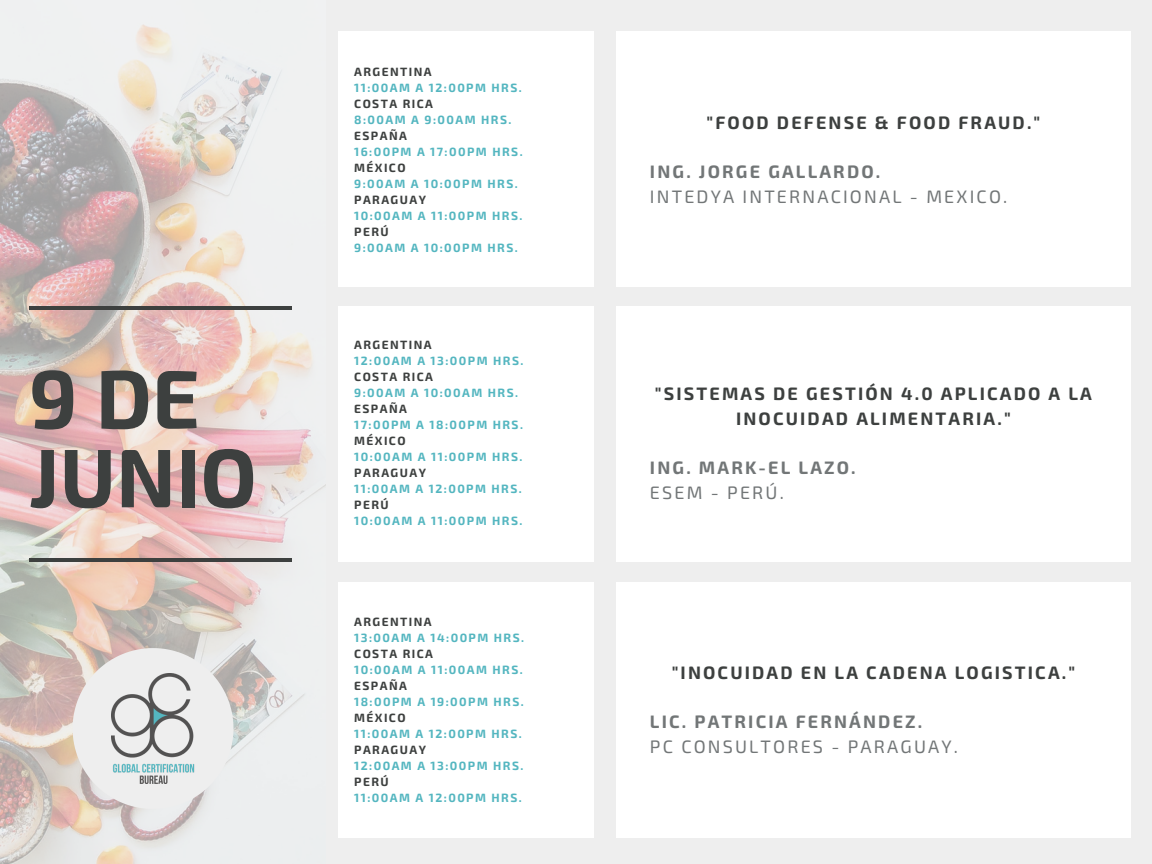
<style>
.page{position:relative;width:1152px;height:864px;background:#eee}
.page>*{position:absolute;margin:0;border:0;box-sizing:border-box;transform-origin:0 0}
.t1{font:700 82.95px/78.8px "Exo 2";color:#3d403f}
.t2{font:700 18px/24.8px "Exo 2";letter-spacing:.12em;color:#3d403f;text-align:center}
.t3{font:18px "Exo 2";letter-spacing:.12em;color:#727677}
.t4{font:700 18px "Exo 2";letter-spacing:.12em;color:#727677}
.t5{font:700 12px "Exo 2";letter-spacing:.12em;color:#54b6c0}
.t6{font:700 12px "Exo 2";letter-spacing:.12em;color:#3d403f}
</style>
<div class="page">
<img style="left:0;top:25px;width:326px;height:839px">
<hr style="left:29px;top:307px;width:263px;height:3px;background:#3d403f">
<hr style="left:29px;top:558px;width:263px;height:4px;background:#3d403f">
<div style="left:338px;top:31px;width:256px;height:256px;background:#fff"></div>
<div style="left:616px;top:31px;width:515px;height:256px;background:#fff"></div>
<div style="left:616px;top:307px;width:515px;height:255px;background:#fff"></div>
<div style="left:616px;top:582px;width:515px;height:255px;background:#fff"></div>
<svg style="left:73px;top:648px;width:161px;height:161px"></svg>
<img style="left:112px;top:673px;width:83px;height:111px">
<div style="left:338px;top:307px;width:256px;height:255px;background:#fff"></div>
<div style="left:338px;top:582px;width:256px;height:255px;background:#fff"></div>
<p class="t1" style="left:29px;top:355px;width:230px">9DE<br>JUNIO</p>
<p class="t6" style="left:354px;top:64px;width:79px">ARGENTINA</p>
<p class="t5" style="left:354px;top:80px;width:169px">11:00AM A 12:00PM HRS.</p>
<p class="t6" style="left:354px;top:96px;width:80px">COSTA RICA</p>
<p class="t5" style="left:354px;top:112px;width:159px">8:00AM A 9:00AM HRS.</p>
<p class="t6" style="left:354px;top:128px;width:54px">ESPAÑA</p>
<p class="t5" style="left:354px;top:144px;width:170px">16:00PM A 17:00PM HRS.</p>
<p class="t6" style="left:354px;top:160px;width:53px">MÉXICO</p>
<p class="t5" style="left:354px;top:176px;width:165px">9:00AM A 10:00PM HRS.</p>
<p class="t6" style="left:354px;top:192px;width:73px">PARAGUAY</p>
<p class="t5" style="left:354px;top:208px;width:170px">10:00AM A 11:00PM HRS.</p>
<p class="t6" style="left:354px;top:224px;width:36px">PERÚ</p>
<p class="t5" style="left:354px;top:240px;width:165px">9:00AM A 10:00PM HRS.</p>
<p class="t6" style="left:354px;top:337px;width:79px">ARGENTINA</p>
<p class="t5" style="left:354px;top:353px;width:171px">12:00AM A 13:00PM HRS.</p>
<p class="t6" style="left:354px;top:369px;width:80px">COSTA RICA</p>
<p class="t5" style="left:354px;top:385px;width:165px">9:00AM A 10:00AM HRS.</p>
<p class="t6" style="left:354px;top:401px;width:54px">ESPAÑA</p>
<p class="t5" style="left:354px;top:417px;width:170px">17:00PM A 18:00PM HRS.</p>
<p class="t6" style="left:354px;top:433px;width:53px">MÉXICO</p>
<p class="t5" style="left:354px;top:449px;width:170px">10:00AM A 11:00PM HRS.</p>
<p class="t6" style="left:354px;top:465px;width:73px">PARAGUAY</p>
<p class="t5" style="left:354px;top:481px;width:169px">11:00AM A 12:00PM HRS.</p>
<p class="t6" style="left:354px;top:497px;width:36px">PERÚ</p>
<p class="t5" style="left:354px;top:513px;width:170px">10:00AM A 11:00PM HRS.</p>
<p class="t6" style="left:354px;top:614px;width:79px">ARGENTINA</p>
<p class="t5" style="left:354px;top:630px;width:171px">13:00AM A 14:00PM HRS.</p>
<p class="t6" style="left:354px;top:646px;width:80px">COSTA RICA</p>
<p class="t5" style="left:354px;top:662px;width:170px">10:00AM A 11:00AM HRS.</p>
<p class="t6" style="left:354px;top:678px;width:54px">ESPAÑA</p>
<p class="t5" style="left:354px;top:694px;width:171px">18:00PM A 19:00PM HRS.</p>
<p class="t6" style="left:354px;top:710px;width:53px">MÉXICO</p>
<p class="t5" style="left:354px;top:726px;width:169px">11:00AM A 12:00PM HRS.</p>
<p class="t6" style="left:354px;top:742px;width:73px">PARAGUAY</p>
<p class="t5" style="left:354px;top:758px;width:171px">12:00AM A 13:00PM HRS.</p>
<p class="t6" style="left:354px;top:774px;width:36px">PERÚ</p>
<p class="t5" style="left:354px;top:790px;width:169px">11:00AM A 12:00PM HRS.</p>
<p class="t2" style="left:707px;top:109px;width:335px">"FOOD DEFENSE &amp; FOOD FRAUD."</p>
<p class="t4" style="left:650px;top:160px;width:232px">ING. JORGE GALLARDO.</p>
<p class="t3" style="left:650px;top:185px;width:359px">INTEDYA INTERNACIONAL - MEXICO.</p>
<p class="t2" style="left:655px;top:380px;width:439px">"SISTEMAS DE GESTIÓN 4.0 APLICADO A LA<br>INOCUIDAD ALIMENTARIA."</p>
<p class="t4" style="left:650px;top:456px;width:207px">ING. MARK-EL LAZO.</p>
<p class="t3" style="left:650px;top:481px;width:135px">ESEM - PERÚ.</p>
<p class="t2" style="left:672px;top:659px;width:405px">"INOCUIDAD EN LA CADENA LOGISTICA."</p>
<p class="t4" style="left:650px;top:710px;width:274px">LIC. PATRICIA FERNÁNDEZ.</p>
<p class="t3" style="left:650px;top:735px;width:310px">PC CONSULTORES - PARAGUAY.</p>
</div>
